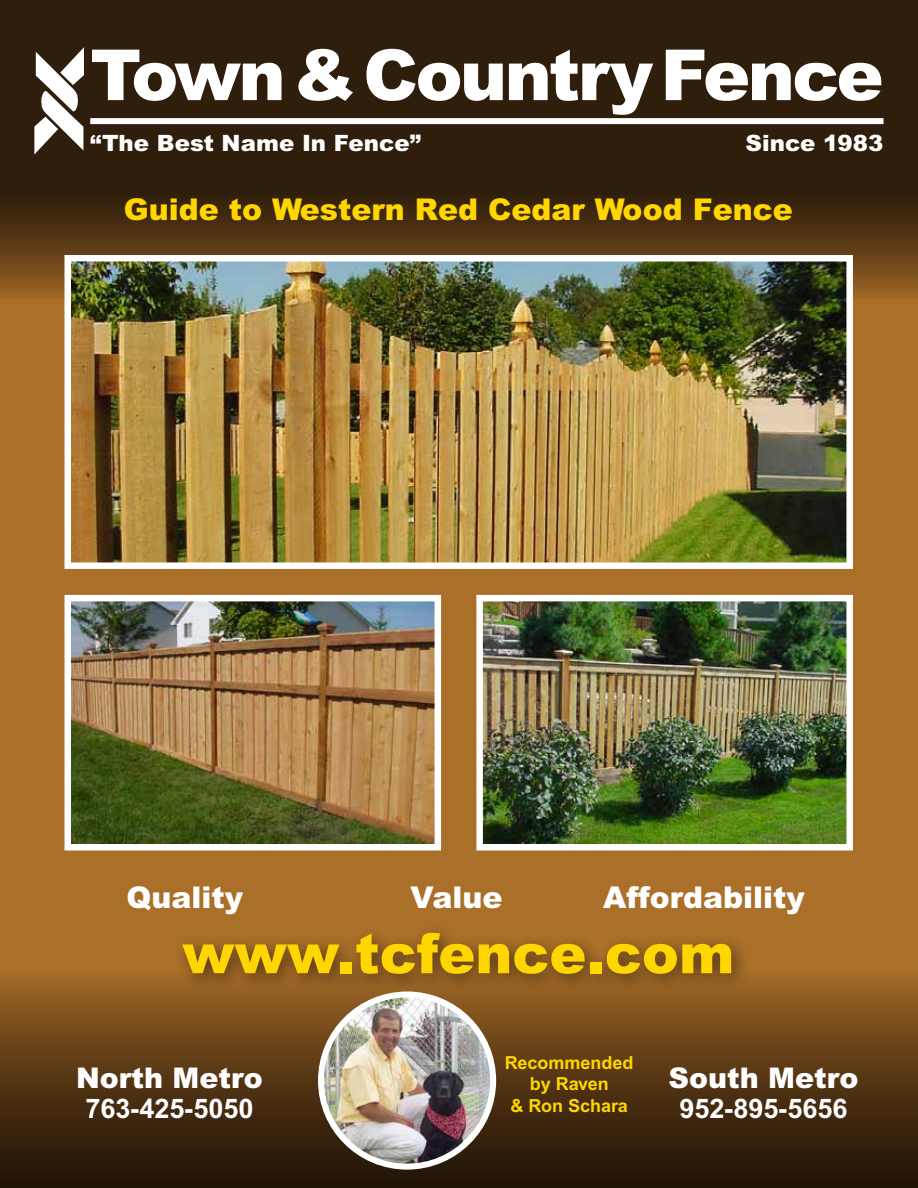
<style>
.page{position:relative;width:918px;height:1188px;background:#aa702a}
.page>*{position:absolute;margin:0;border:0;box-sizing:border-box;transform-origin:0 0}
.t1{font:900 70.5px "Arial";letter-spacing:-.035em;color:#fff}
.t2{font:900 55.5px "Arial";color:#ffd600}
.t3{font:900 30px "Arial";color:#ffd600}
.t4{font:900 30px "Arial";color:#fff}
.t5{font:900 28.5px "Arial";color:#fff}
.t6{font:700 27px "Arial";color:#fff}
.t7{font:900 22.5px "Arial";letter-spacing:.005em;color:#fff}
.t8{font:700 18px/21.6px "Arial";color:#ffd600;text-align:center}
</style>
<div class="page">
<svg style="left:0;top:0;width:918px;height:298px;background:#36230c"></svg>
<div style="left:0;top:973px;width:918px;height:215px;background:linear-gradient(to bottom,#9a6526,#180e06)"></div>
<svg style="left:34px;top:47px;width:50px;height:107px;background:#9c948b"></svg>
<div style="left:90px;top:118px;width:794px;height:6px;background:#fff"></div>
<img style="left:61px;top:252px;width:795px;height:317px">
<img style="left:64px;top:594px;width:378px;height:257px">
<img style="left:476px;top:594px;width:377px;height:257px">
<div style="left:171px;top:922px;width:578px;height:70px;background:#000;opacity:.5"></div>
<img style="left:321px;top:994px;width:172px;height:173px;border-radius:86px">
<div style="left:318px;top:992px;width:178px;height:178px;border:6px solid #fff;border-radius:50%"></div>
<h1 class="t1" style="left:90px;top:31px;width:795px">Town &amp; Country Fence</h1>
<p class="t7" style="left:90px;top:129px;width:333px">“The Best Name In Fence”</p>
<p class="t7" style="left:745px;top:129px;width:140px">Since 1983</p>
<p class="t3" style="left:124px;top:190px;width:670px">Guide to Western Red Cedar Wood Fence</p>
<p class="t4" style="left:127px;top:879px;width:118px">Quality</p>
<p class="t4" style="left:410px;top:879px;width:93px">Value</p>
<p class="t4" style="left:603px;top:879px;width:203px">Affordability</p>
<h2 class="t2" style="left:182px;top:919px;width:554px">www.tcfence.com</h2>
<p class="t5" style="left:76px;top:1060px;width:188px">North Metro</p>
<p class="t6" style="left:85px;top:1093px;width:170px">763-425-5050</p>
<p class="t8" style="left:505px;top:1051px;width:130px">Recommended by Raven<br>&amp; Ron Schara</p>
<p class="t5" style="left:669px;top:1060px;width:191px">South Metro</p>
<p class="t6" style="left:679px;top:1093px;width:170px">952-895-5656</p>
</div>
